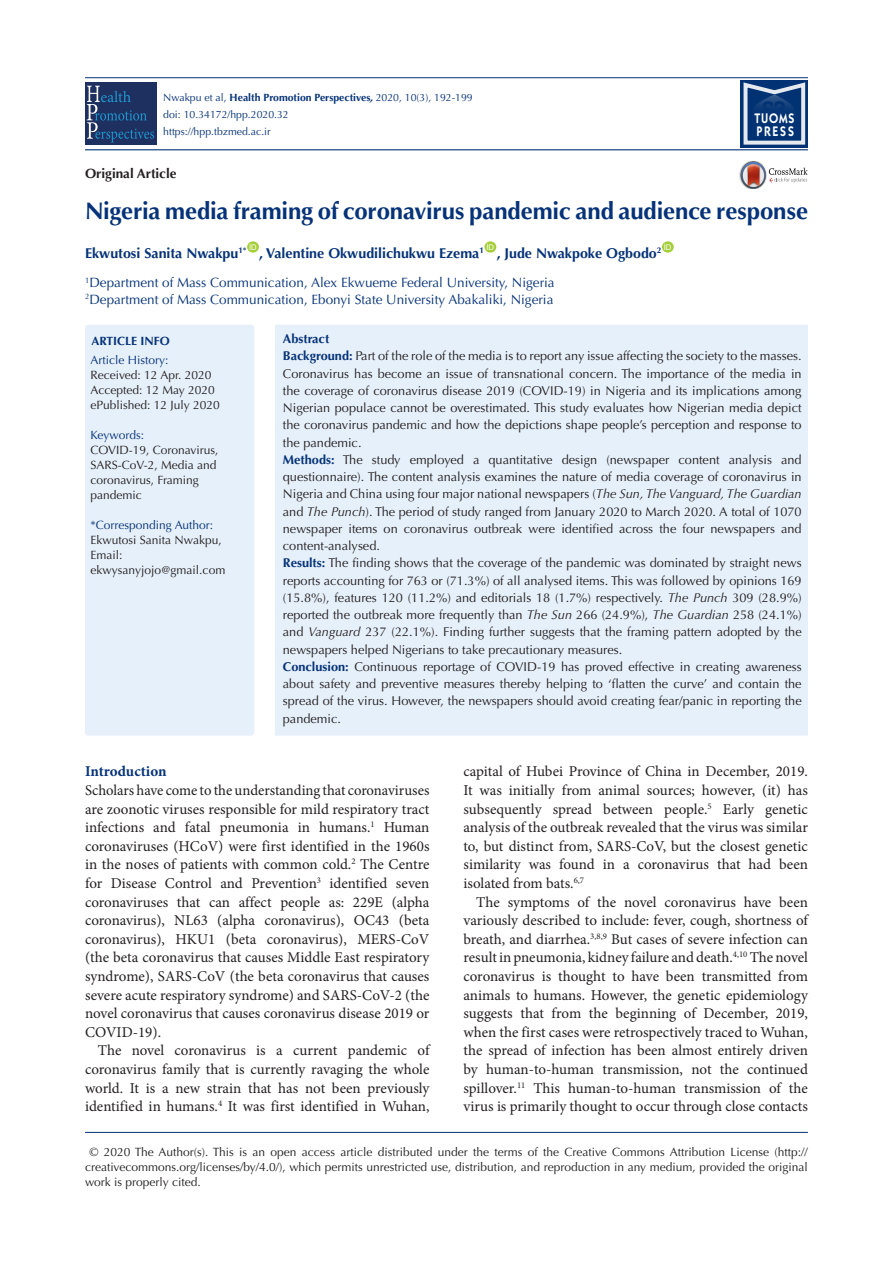
<style>
.page{position:relative;width:893px;height:1263px;background:#fff}
.page>*{position:absolute;margin:0;border:0;box-sizing:border-box;transform-origin:0 0}
.t1{font:700 24px "Optima LT Std";letter-spacing:-.005em;color:#053278}
.t2{font:15px/18.6px "Minion Pro";color:#231f20;text-align:justify}
.heading_1{font:700 15px "Minion Pro";letter-spacing:-.005em;color:#053278}
.t3{font:700 14.25px "Optima LT Std";color:#053278}
.t4{font:600 13.95px/12.3px "ITC Kabel Std";letter-spacing:.11em;color:#fff;scale:.85 1}
.t5{font:13.5px "Optima LT Std";color:#053278}
.t6{font:700 13.5px "Optima LT Std";color:#231f20}
.t7{font:12.75px/17.2px "Optima LT Std";color:#231f20;text-align:justify}
.t8{font:700 12.75px "Optima LT Std";color:#053278}
.corresponding{font:12px/15px "Optima LT Std";color:#231f20;text-align:justify}
.t9{font:12px "Optima LT Std";color:#053278}
.t10{font:700 12px "Optima LT Std";color:#053278}
.t11{font:10.5px "Optima LT Std";color:#053278}
.t12{font:7.8px "Arial";color:#fff}
.s1{font-weight:700}
.s2{font-weight:700;font-style:italic}
.s3{font-weight:700;color:#053278}
.s4{font-style:italic}
</style>
<div class="page">
<hr style="left:85px;top:149px;width:723px;height:1px;background:#053278">
<hr style="left:85px;top:77px;width:723px;height:1px;background:#053278">
<hr style="left:85px;top:1132px;width:723px;height:1px;background:#053278">
<div style="left:247px;top:241px;width:12px;height:12px;background:#a6ce39;border-radius:50%"></div>
<svg style="left:484px;top:241px;width:12px;height:12px"></svg>
<div style="left:662px;top:241px;width:12px;height:12px;background:#a6ce39;border-radius:50%"></div>
<img style="left:739px;top:169px;width:2px;height:13px">
<svg style="left:741px;top:161px;width:67px;height:28px"></svg>
<div style="left:275px;top:325px;width:533px;height:411px;background:#e6f0fa"></div>
<div style="left:85px;top:325px;width:169px;height:411px;background:#e6f0fa;border-radius:3px"></div>
<div style="left:85px;top:83px;width:71px;height:62px;background:#1e3060"></div>
<svg style="left:87px;top:86px;width:67px;height:56px"></svg>
<div style="left:740px;top:80px;width:68px;height:68px;background:#013273"></div>
<svg style="left:743px;top:82px;width:62px;height:63px"></svg>
<p class="t11" style="left:163px;top:91px;width:311px">Nwakpu et al, <span class="s1">Health Promotion Perspectives</span><span class="s2">,</span> 2020, 10(3), 192-199</p>
<p class="t11" style="left:163px;top:108px;width:127px">doi: 10.34172/hpp.2020.32</p>
<p class="t11" style="left:163px;top:125px;width:109px">https://hpp.tbzmed.ac.ir</p>
<p class="t6" style="left:85px;top:165px;width:93px">Original Article</p>
<p class="t4" style="left:755px;top:112px;width:48px">TUOMS<br>PRESS</p>
<p class="t1" style="left:85px;top:196px;width:724px">Nigeria media framing of coronavirus pandemic and audience response</p>
<p class="t3" style="left:85px;top:245px;width:163px">Ekwutosi Sanita Nwakpu<sup>1*</sup></p>
<p class="t12" style="left:249px;top:242px;width:9px">ID</p>
<p class="t3" style="left:259px;top:245px;width:226px">, Valentine Okwudilichukwu Ezema<sup>1</sup></p>
<p class="t12" style="left:486px;top:242px;width:9px">ID</p>
<p class="t3" style="left:497px;top:245px;width:166px">, Jude Nwakpoke Ogbodo<sup>2</sup></p>
<p class="t12" style="left:664px;top:242px;width:9px">ID</p>
<p class="t5" style="left:85px;top:275px;width:471px"><sup>1</sup>Department of Mass Communication, Alex Ekwueme Federal University, Nigeria</p>
<p class="t5" style="left:85px;top:291px;width:470px"><sup>2</sup>Department of Mass Communication, Ebonyi State University Abakaliki, Nigeria</p>
<p class="t10" style="left:91px;top:334px;width:80px">ARTICLE INFO</p>
<p class="t9" style="left:91px;top:353px;width:80px">Article History:</p>
<p class="corresponding" style="left:91px;top:367px;width:123px">Received: 12 Apr. 2020</p>
<p class="corresponding" style="left:91px;top:382px;width:126px">Accepted: 12 May 2020</p>
<p class="corresponding" style="left:91px;top:397px;width:131px">ePublished: 12 July 2020</p>
<p class="t9" style="left:91px;top:428px;width:55px">Keywords:</p>
<p class="corresponding" style="left:91px;top:442px;width:129px;text-align:left">COVID-19, Coronavirus,<br>SARS-CoV-2, Media and coronavirus, Framing pandemic</p>
<p class="t9" style="left:91px;top:518px;width:124px">*Corresponding Author:</p>
<p class="corresponding" style="left:91px;top:532px;width:133px">Ekwutosi Sanita Nwakpu,</p>
<p class="corresponding" style="left:91px;top:547px;width:34px">Email:</p>
<p class="corresponding" style="left:91px;top:562px;width:136px">ekwysanyjojo@gmail.com</p>
<p class="t8" style="left:283px;top:331px;width:48px">Abstract</p>
<p class="t7" style="left:283px;top:348px;width:520px"><span class="s3">Background:</span> Part of the role of the media is to report any issue affecting the society to the masses.<br>Coronavirus has become an issue of transnational concern. The importance of the media in the coverage of coronavirus disease 2019 (COVID-19) in Nigeria and its implications among Nigerian populace cannot be overestimated. This study evaluates how Nigerian media depict the coronavirus pandemic and how the depictions shape people’s perception and response to the pandemic.</p>
<p class="t7" style="left:283px;top:451px;width:520px"><span class="s3">Methods:</span> The study employed a quantitative design (newspaper content analysis and questionnaire). The content analysis examines the nature of media coverage of coronavirus in Nigeria and China using four major national newspapers (<span class="s4">The Sun, The Vanguard, The Guardian </span>and <span class="s4">The Punch</span>). The period of study ranged from January 2020 to March 2020. A total of 1070 newspaper items on coronavirus outbreak were identified across the four newspapers and content-analysed.</p>
<p class="t7" style="left:283px;top:555px;width:520px"><span class="s3">Results:</span> The finding shows that the coverage of the pandemic was dominated by straight news reports accounting for 763 or (71.3%) of all analysed items. This was followed by opinions 169 (15.8%), features 120 (11.2%) and editorials 18 (1.7%) respectively. <span class="s4">The Punch</span> 309 (28.9%) reported the outbreak more frequently than <span class="s4">The Sun</span> 266 (24.9%), <span class="s4">The Guardian</span> 258 (24.1%) and <span class="s4">Vanguard</span> 237 (22.1%). Finding further suggests that the framing pattern adopted by the newspapers helped Nigerians to take precautionary measures.</p>
<p class="t7" style="left:283px;top:658px;width:520px"><span class="s3">Conclusion:</span> Continuous reportage of COVID-19 has proved effective in creating awareness about safety and preventive measures thereby helping to ‘flatten the curve’ and contain the spread of the virus. However, the newspapers should avoid creating fear/panic in reporting the pandemic.</p>
<p class="heading_1" style="left:85px;top:761px;width:83px">Introduction</p>
<p class="t2" style="left:85px;top:781px;width:346px">Scholars have come to the understanding that coronaviruses are zoonotic viruses responsible for mild respiratory tract infections and fatal pneumonia in humans.<sup>1</sup> Human coronaviruses (HCoV) were first identified in the 1960s in the noses of patients with common cold.<sup>2</sup> The Centre for Disease Control and Prevention<sup>3</sup> identified seven coronaviruses that can affect people as: 229E (alpha coronavirus), NL63 (alpha coronavirus), OC43 (beta coronavirus), HKU1 (beta coronavirus), MERS-CoV (the beta coronavirus that causes Middle East respiratory syndrome), SARS-CoV (the beta coronavirus that causes severe acute respiratory syndrome) and SARS-CoV-2 (the novel coronavirus that causes coronavirus disease 2019 or COVID-19).</p>
<p class="t2" style="left:85px;top:1041px;width:346px;text-indent:13px">The novel coronavirus is a current pandemic of coronavirus family that is currently ravaging the whole world. It is a new strain that has not been previously identified in humans.<sup>4</sup> It was first identified in Wuhan,</p>
<p class="t2" style="left:463px;top:762px;width:346px">capital of Hubei Province of China in December, 2019.<br>It was initially from animal sources; however, (it) has subsequently spread between people.<sup>5</sup> Early genetic analysis of the outbreak revealed that the virus was similar to, but distinct from, SARS-CoV, but the closest genetic similarity was found in a coronavirus that had been isolated from bats.<sup>6,7</sup></p>
<p class="t2" style="left:463px;top:892px;width:346px;text-indent:13px">The symptoms of the novel coronavirus have been variously described to include: fever, cough, shortness of breath, and diarrhea.<sup>3,8,9</sup> But cases of severe infection can result in pneumonia, kidney failure and death.<sup>4,10</sup> The novel coronavirus is thought to have been transmitted from animals to humans. However, the genetic epidemiology suggests that from the beginning of December, 2019, when the first cases were retrospectively traced to Wuhan, the spread of infection has been almost entirely driven by human-to-human transmission, not the continued spillover.<sup>11</sup> This human-to-human transmission of the virus is primarily thought to occur through close contacts</p>
<p class="corresponding" style="left:85px;top:1144px;width:724px;text-indent:4px">© 2020 The Author(s). This is an open access article distributed under the terms of the Creative Commons Attribution License (http:// creativecommons.org/licenses/by/4.0/), which permits unrestricted use, distribution, and reproduction in any medium, provided the original work is properly cited.</p>
</div>
